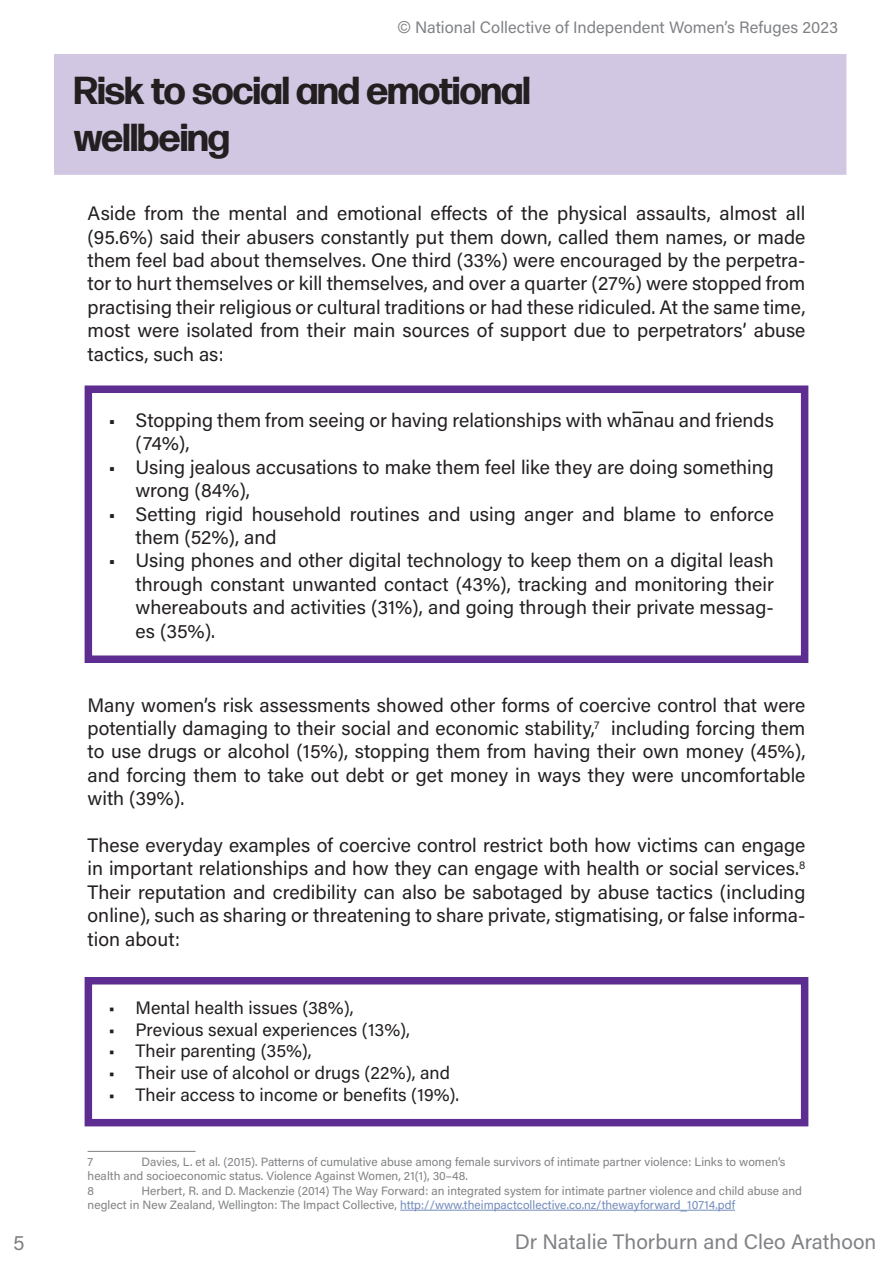
<style>
.page{position:relative;width:893px;height:1263px;background:#fff}
.page>*{position:absolute;margin:0;border:0;box-sizing:border-box;transform-origin:0 0}
.t1{font:700 39px/46.8px "Forma DJR Banner";color:#231f20}
.t2{font:21px "Acumin Variable Concept";color:#808285}
.t3{font:19.5px/23.4px "Acumin Variable Concept";color:#231f20;text-align:justify}
.t4{font:18px "Acumin Variable Concept";color:#231f20}
.t5{font:16.5px "Acumin Variable Concept";color:#808285}
.t6{font:12px/14.4px "Acumin Variable Concept";color:#808285}
.s1{font-family:"Arial"}
.s2{color:#738cbd}
.s3{font-family:"Arial";color:#738cbd}
</style>
<div class="page">
<div style="left:54px;top:54px;width:792px;height:121px;background:#d1c7e2"></div>
<hr style="left:88px;top:1151px;width:108px;height:1px;background:#808285">
<hr style="left:400px;top:1210px;width:281px;height:1px;background:#738cbd">
<hr style="left:687px;top:1210px;width:48px;height:1px;background:#738cbd">
<div style="left:85px;top:385px;width:723px;height:278px;border:8px solid #5d2d91"></div>
<div style="left:85px;top:977px;width:723px;height:149px;border:8px solid #5d2d91"></div>
<p class="t2" style="left:13px;top:1228px;width:13px">5</p>
<p class="t5" style="left:398px;top:16px;width:441px"><span class="s1">©</span> National Collective of Independent Women’s Refuges 2023</p>
<h1 class="t1" style="left:74px;top:67px;width:458px">Risk to social and emotional wellbeing</h1>
<p class="t3" style="left:88px;top:201px;width:719px">Aside from the mental and emotional effects of the physical assaults, almost all (95.6%) said their abusers constantly put them down, called them names, or made them feel bad about themselves. One third (33%) were encouraged by the perpetra&shy;tor to hurt themselves or kill themselves, and over a quarter (27%) were stopped from practising their religious or cultural traditions or had these ridiculed. At the same time, most were isolated from their main sources of support due to perpetrators’ abuse tactics, such as:</p>
<p class="t3" style="left:136px;top:408px;width:640px;text-indent:-27px">• Stopping them from seeing or having relationships with whanau and friends (74%),</p>
<p class="t3" style="left:136px;top:454px;width:640px;text-indent:-27px">• Using jealous accusations to make them feel like they are doing something wrong (84%),</p>
<p class="t3" style="left:136px;top:501px;width:640px;text-indent:-27px">• Setting rigid household routines and using anger and blame to enforce them (52%), and</p>
<p class="t3" style="left:136px;top:548px;width:640px;text-indent:-27px">• Using phones and other digital technology to keep them on a digital leash through constant unwanted contact (43%), tracking and monitoring their whereabouts and activities (31%), and going through their private messag&shy;es (35%).</p>
<p class="t3" style="left:88px;top:692px;width:719px">Many women’s risk assessments showed other forms of coercive control that were potentially damaging to their social and economic stability,<sup>7</sup> including forcing them to use drugs or alcohol (15%), stopping them from having their own money (45%), and forcing them to take out debt or get money in ways they were uncomfortable with (39%).</p>
<p class="t3" style="left:88px;top:833px;width:719px">These everyday examples of coercive control restrict both how victims can engage in important relationships and how they can engage with health or social services.<sup>8<br></sup>Their reputation and credibility can also be sabotaged by abuse tactics (including online), such as sharing or threatening to share private, stigmatising, or false informa&shy;tion about:</p>
<p class="t4" style="left:109px;top:995px;width:246px">• Mental health issues (38%),</p>
<p class="t4" style="left:109px;top:1017px;width:303px">• Previous sexual experiences (13%),</p>
<p class="t4" style="left:109px;top:1039px;width:205px">• Their parenting (35%),</p>
<p class="t4" style="left:109px;top:1060px;width:343px">• Their use of alcohol or drugs (22%), and</p>
<p class="t4" style="left:109px;top:1082px;width:352px">• Their access to income or benefits (19%).</p>
<p class="t6" style="left:88px;top:1154px;width:699px;text-indent:54px">Davies, L. et al. (2015). Patterns of cumulative abuse among female survivors of intimate partner violence: Links to women’s health and socioeconomic status. Violence Against Women, 21(1), 30–48.<br>8</p>
<p class="t6" style="left:88px;top:1154px;width:7px">7</p>
<p class="t6" style="left:88px;top:1183px;width:716px;text-indent:54px">Herbert, R. and D. Mackenzie (2014) The Way Forward: an integrated system for intimate partner violence and child abuse and neglect in New Zealand, Wellington: The Impact Collective, <span class="s2">http://www.theimpactcollective.co.nz/thewayforward</span><span class="s3">_</span><span class="s2">10714.pdf</span></p>
<p class="t2" style="left:515px;top:1227px;width:363px">Dr Natalie Thorburn and Cleo Arathoon</p>
</div>
